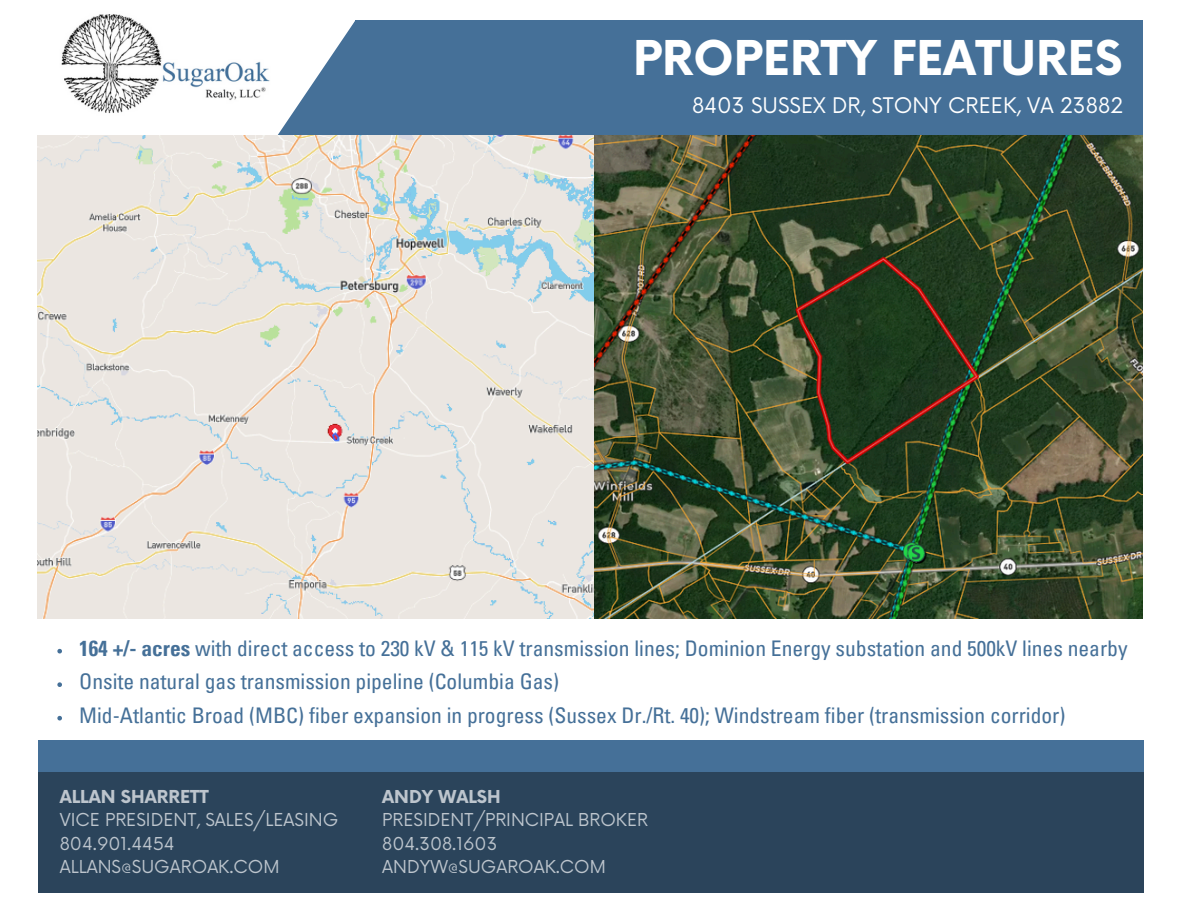
<style>
.page{position:relative;width:1188px;height:918px;background:#fff}
.page>*{position:absolute;margin:0;border:0;box-sizing:border-box;transform-origin:0 0}
.t1{font:700 46.8px "Now";color:#fff}
.t2{font:condensed 21.6px "Univers LT Pro";color:#457098}
.t3{font:21px "Now";color:#fff}
.t4{font:17.4px "Now";color:#bdc5cd}
.t5{font:700 17.4px "Now";color:#bdc5cd}
.s1{font-weight:700}
</style>
<div class="page">
<img style="left:61px;top:14px;width:209px;height:100px">
<div style="left:355px;top:20px;width:833px;height:116px;background:#457098"></div>
<svg style="left:277px;top:21px;width:110px;height:115px"></svg>
<div style="left:1143px;top:2px;width:45px;height:916px;background:#fff"></div>
<div style="left:0;top:740px;width:1143px;height:37px;background:#457098"></div>
<div style="left:0;top:137px;width:38px;height:781px;background:#fff"></div>
<div style="left:38px;top:773px;width:1105px;height:120px;background:#2b445b"></div>
<img style="left:38px;top:136px;width:556px;height:482px">
<img style="left:594px;top:136px;width:549px;height:482px">
<svg style="left:57px;top:649px;width:5px;height:4px"></svg>
<svg style="left:57px;top:682px;width:5px;height:5px"></svg>
<svg style="left:57px;top:716px;width:5px;height:4px"></svg>
<p class="t1" style="left:633px;top:33px;width:491px">PROPERTY FEATURES</p>
<p class="t3" style="left:692px;top:94px;width:433px">8403 SUSSEX DR, STONY CREEK, VA 23882</p>
<h1 class="t2" style="left:79px;top:640px;width:1050px"><span class="s1">164 +/- acres</span> with direct access to 230 kV &amp; 115 kV transmission lines; Dominion Energy substation and 500kV lines nearby</h1>
<h2 class="t2" style="left:79px;top:674px;width:481px">Onsite natural gas transmission pipeline (Columbia Gas)</h2>
<h3 class="t2" style="left:79px;top:707px;width:988px">Mid-Atlantic Broad (MBC) fiber expansion in progress (Sussex Dr./Rt. 40); Windstream fiber (transmission corridor)</h3>
<h1 class="t5" style="left:60px;top:787px;width:150px">ALLAN SHARRETT</h1>
<p class="t4" style="left:60px;top:810px;width:280px">VICE PRESIDENT, SALES/LEASING</p>
<p class="t4" style="left:60px;top:834px;width:117px">804.901.4454</p>
<p class="t4" style="left:60px;top:857px;width:221px">ALLANS@SUGAROAK.COM</p>
<p class="t5" style="left:382px;top:787px;width:120px">ANDY WALSH</p>
<p class="t4" style="left:382px;top:810px;width:267px">PRESIDENT/PRINCIPAL BROKER</p>
<p class="t4" style="left:382px;top:834px;width:116px">804.308.1603</p>
<p class="t4" style="left:382px;top:857px;width:225px">ANDYW@SUGAROAK.COM</p>
</div>
